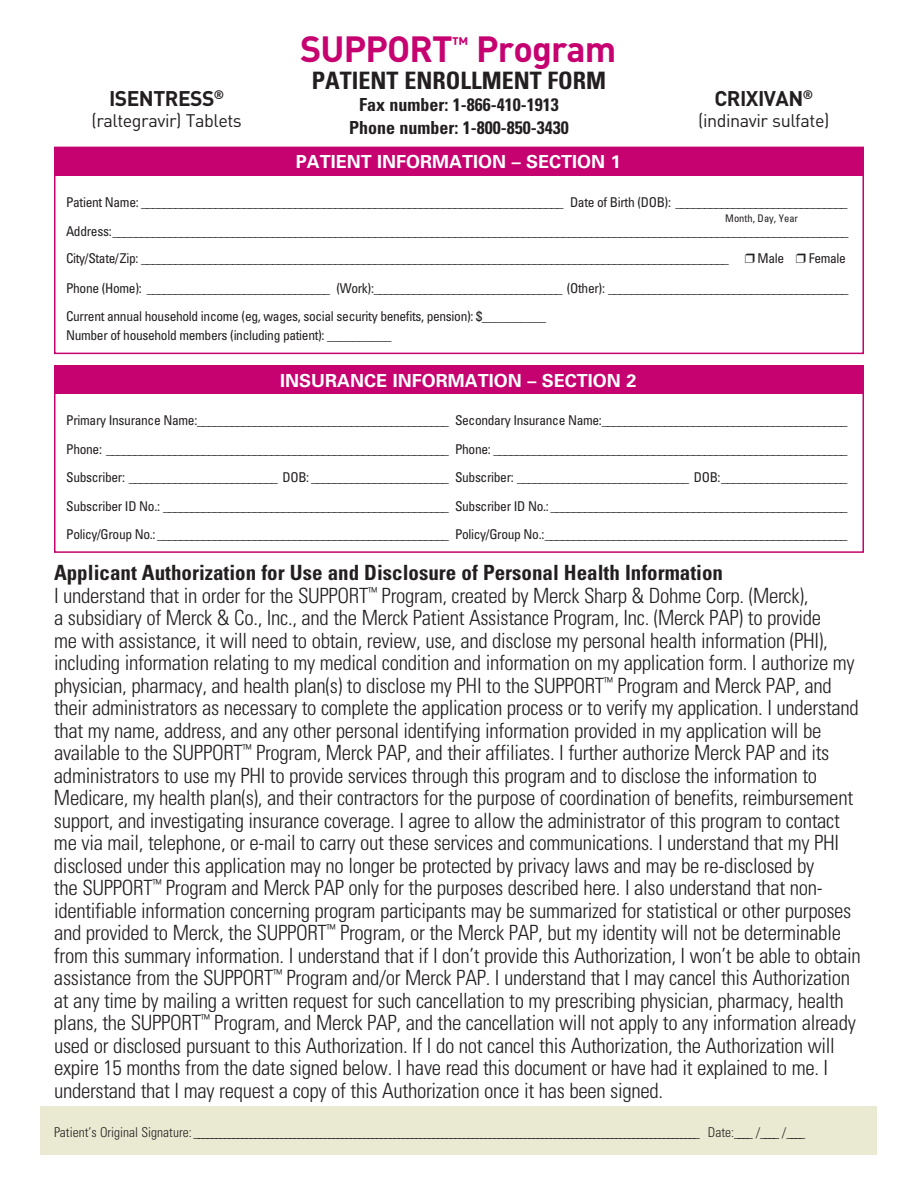
<style>
.page{position:relative;width:918px;height:1188px;background:#fff}
.page>*{position:absolute;margin:0;border:0;box-sizing:border-box;transform-origin:0 0}
.t1{font:700 36px "DIN";letter-spacing:-.025em;color:#c60170}
.t2{font:700 condensed 24px "Univers";color:#231f20}
.t3{font:300 condensed 21px/22.5px "Univers";letter-spacing:-.015em;color:#231f20}
.t4{font:700 21px "DIN";letter-spacing:-.025em;color:#231f20}
.t5{font:700 18px "Univers";color:#fff}
.t6{font:700 condensed 18px/22.5px "Univers";color:#231f20;text-align:center}
.t7{font:18px "DIN";letter-spacing:-.025em;color:#231f20}
.t8{font:condensed 13.5px/28.5px "Univers";letter-spacing:-.025em;color:#231f20}
.t9{font:300 condensed 13.5px "Univers";color:#231f20}
.t10{font:condensed 10.5px "Univers";color:#231f20}
.s1{font-weight:700}
</style>
<div class="page">
<div style="left:40px;top:1106px;width:838px;height:49px;background:#eaead2"></div>
<div style="left:54px;top:148px;width:810px;height:206px;border:2px solid #c60170"></div>
<div style="left:54px;top:147px;width:810px;height:29px;background:#c60170"></div>
<div style="left:54px;top:365px;width:810px;height:188px;border:2px solid #c60170"></div>
<div style="left:54px;top:365px;width:810px;height:28px;background:#c60170"></div>
<h1 class="t1" style="left:300px;top:25px;width:318px">SUPPORT<sup>™</sup> Program</h1>
<p class="t2" style="left:312px;top:66px;width:296px">PATIENT ENROLLMENT FORM</p>
<p class="t6" style="left:349px;top:94px;width:221px">Fax number: 1-866-410-1913<br>Phone number: 1-800-850-3430</p>
<p class="t5" style="left:296px;top:151px;width:327px">PATIENT INFORMATION – SECTION 1</p>
<p class="t8" style="left:66px;top:188px;width:784px">Patient Name: _ _ _ _ _ _ _ _ _ _ _ _ _ _ _ _ _ _ _ _ _ _ _ _ _ _ _ _ _ _ _ _ _ _ _ _ _ _ _ _ _ _ _ _ _ _ _ _ _ _ _ _ _ _ _ _ _ _ _ _ _ _ _ _ _ _ _ _ _ _ _ _ _ _ Date of Birth (DOB): _ _ _ _ _ _ _ _ _ _ _ _ _ _ _ _ _ _ _ _ _ _ _ _ _ _ _ _ _ _<br>Address: _ _ _ _ _ _ _ _ _ _ _ _ _ _ _ _ _ _ _ _ _ _ _ _ _ _ _ _ _ _ _ _ _ _ _ _ _ _ _ _ _ _ _ _ _ _ _ _ _ _ _ _ _ _ _ _ _ _ _ _ _ _ _ _ _ _ _ _ _ _ _ _ _ _ _ _ _ _ _ _ _ _ _ _ _ _ _ _ _ _ _ _ _ _ _ _ _ _ _ _ _ _ _ _ _ _ _ _ _ _ _ _ _ _ _ _ _ _ _ _ _ _ _ _ _ _ _ _ _</p>
<p class="t8" style="left:66px;top:243px;width:664px">City/State/Zip: _ _ _ _ _ _ _ _ _ _ _ _ _ _ _ _ _ _ _ _ _ _ _ _ _ _ _ _ _ _ _ _ _ _ _ _ _ _ _ _ _ _ _ _ _ _ _ _ _ _ _ _ _ _ _ _ _ _ _ _ _ _ _ _ _ _ _ _ _ _ _ _ _ _ _ _ _ _ _ _ _ _ _ _ _ _ _ _ _ _ _ _ _ _ _ _ _ _ _ _ _ _ _</p>
<p class="t8" style="left:758px;top:243px;width:28px">Male</p>
<p class="t8" style="left:809px;top:243px;width:39px">Female</p>
<p class="t8" style="left:66px;top:273px;width:784px">Phone (Home): _ _ _ _ _ _ _ _ _ _ _ _ _ _ _ _ _ _ _ _ _ _ _ _ _ _ _ _ _ _ _ _ (Work):_________________________________ (Other): _ _ _ _ _ _ _ _ _ _ _ _ _ _ _ _ _ _ _ _ _ _ _ _ _ _ _ _ _ _ _ _ _ _ _ _ _ _ _ _ _ _<br>Current annual household income (eg, wages, social security benefits, pension): $__________</p>
<p class="t8" style="left:66px;top:321px;width:269px">Number of household members (including patient): __________</p>
<p class="t5" style="left:280px;top:370px;width:358px">INSURANCE INFORMATION – SECTION 2</p>
<p class="t8" style="left:66px;top:406px;width:783px;text-align:justify">Primary Insurance Name: _ _ _ _ _ _ _ _ _ _ _ _ _ _ _ _ _ _ _ _ _ _ _ _ _ _ _ _ _ _ _ _ _ _ _ _ _ _ _ _ _ _ _ _ Secondary Insurance Name: _ _ _ _ _ _ _ _ _ _ _ _ _ _ _ _ _ _ _ _ _ _ _ _ _ _ _ _ _ _ _ _ _ _ _ _ _ _ _ _ _ _ _ Phone: _ _ _ _ _ _ _ _ _ _ _ _ _ _ _ _ _ _ _ _ _ _ _ _ _ _ _ _ _ _ _ _ _ _ _ _ _ _ _ _ _ _ _ _ _ _ _ _ _ _ _ _ _ _ _ _ _ _ _ _ Phone: _ _ _ _ _ _ _ _ _ _ _ _ _ _ _ _ _ _ _ _ _ _ _ _ _ _ _ _ _ _ _ _ _ _ _ _ _ _ _ _ _ _ _ _ _ _ _ _ _ _ _ _ _ _ _ _ _ _ _ _ _ _ Subscriber: _ _ _ _ _ _ _ _ _ _ _ _ _ _ _ _ _ _ _ _ _ _ _ _ _ _ DOB: _ _ _ _ _ _ _ _ _ _ _ _ _ _ _ _ _ _ _ _ _ _ _ _ Subscriber: _ _ _ _ _ _ _ _ _ _ _ _ _ _ _ _ _ _ _ _ _ _ _ _ _ _ _ _ _ _ DOB: _ _ _ _ _ _ _ _ _ _ _ _ _ _ _ _ _ _ _ _ _ _ Subscriber ID No.: _ _ _ _ _ _ _ _ _ _ _ _ _ _ _ _ _ _ _ _ _ _ _ _ _ _ _ _ _ _ _ _ _ _ _ _ _ _ _ _ _ _ _ _ _ _ _ _ _ _ Subscriber ID No.: _ _ _ _ _ _ _ _ _ _ _ _ _ _ _ _ _ _ _ _ _ _ _ _ _ _ _ _ _ _ _ _ _ _ _ _ _ _ _ _ _ _ _ _ _ _ _ _ _ _ _ _ Policy/Group No.: _ _ _ _ _ _ _ _ _ _ _ _ _ _ _ _ _ _ _ _ _ _ _ _ _ _ _ _ _ _ _ _ _ _ _ _ _ _ _ _ _ _ _ _ _ _ _ _ _ _ _ Policy/Group No.: _ _ _ _ _ _ _ _ _ _ _ _ _ _ _ _ _ _ _ _ _ _ _ _ _ _ _ _ _ _ _ _ _ _ _ _ _ _ _ _ _ _ _ _ _ _ _ _ _ _ _ _ _</p>
<p class="t3" style="left:54px;top:562px;width:808px"><span class="s1">Applicant Authorization for Use and Disclosure of Personal Health Information<br></span>I understand that in order for the SUPPORT<sup>™</sup> Program, created by Merck Sharp &amp; Dohme Corp. (Merck),<br>a subsidiary of Merck &amp; Co., Inc., and the Merck Patient Assistance Program, Inc. (Merck PAP) to provide<br>me with assistance, it will need to obtain, review, use, and disclose my personal health information (PHI), including information relating to my medical condition and information on my application form. I authorize my physician, pharmacy, and health plan(s) to disclose my PHI to the SUPPORT<sup>™</sup> Program and Merck PAP, and their administrators as necessary to complete the application process or to verify my application. I understand that my name, address, and any other personal identifying information provided in my application will be available to the SUPPORT<sup>™</sup> Program, Merck PAP, and their affiliates. I further authorize Merck PAP and its administrators to use my PHI to provide services through this program and to disclose the information to Medicare, my health plan(s), and their contractors for the purpose of coordination of benefits, reimbursement support, and investigating insurance coverage. I agree to allow the administrator of this program to contact me via mail, telephone, or e-mail to carry out these services and communications. I understand that my PHI disclosed under this application may no longer be protected by privacy laws and may be re-disclosed by<br>the SUPPORT<sup>™</sup> Program and Merck PAP only for the purposes described here. I also understand that non&shy;identifiable information concerning program participants may be summarized for statistical or other purposes and provided to Merck, the SUPPORT<sup>™</sup> Program, or the Merck PAP, but my identity will not be determinable from this summary information. I understand that if I don’t provide this Authorization, I won’t be able to obtain assistance from the SUPPORT<sup>™</sup> Program and/or Merck PAP. I understand that I may cancel this Authorization at any time by mailing a written request for such cancellation to my prescribing physician, pharmacy, health plans, the SUPPORT<sup>™</sup> Program, and Merck PAP, and the cancellation will not apply to any information already used or disclosed pursuant to this Authorization. If I do not cancel this Authorization, the Authorization will expire 15 months from the date signed below. I have read this document or have had it explained to me. I understand that I may request a copy of this Authorization once it has been signed.</p>
<p class="t9" style="left:54px;top:1124px;width:686px">Patient’s Original Signature: ____________________________________________________________________________________________________________________ Date:____</p>
<p class="t9" style="left:756px;top:1124px;width:11px">/____</p>
<p class="t9" style="left:782px;top:1124px;width:11px">/____</p>
<p class="t4" style="left:109px;top:85px;width:117px">ISENTRESS<sup>®</sup></p>
<p class="t7" style="left:91px;top:111px;width:152px">(raltegravir) Tablets</p>
<p class="t4" style="left:714px;top:85px;width:100px">CRIXIVAN<sup>®</sup></p>
<p class="t7" style="left:698px;top:111px;width:133px">(indinavir sulfate)</p>
<p class="t10" style="left:725px;top:212px;width:74px">Month, Day, Year</p>
</div>
